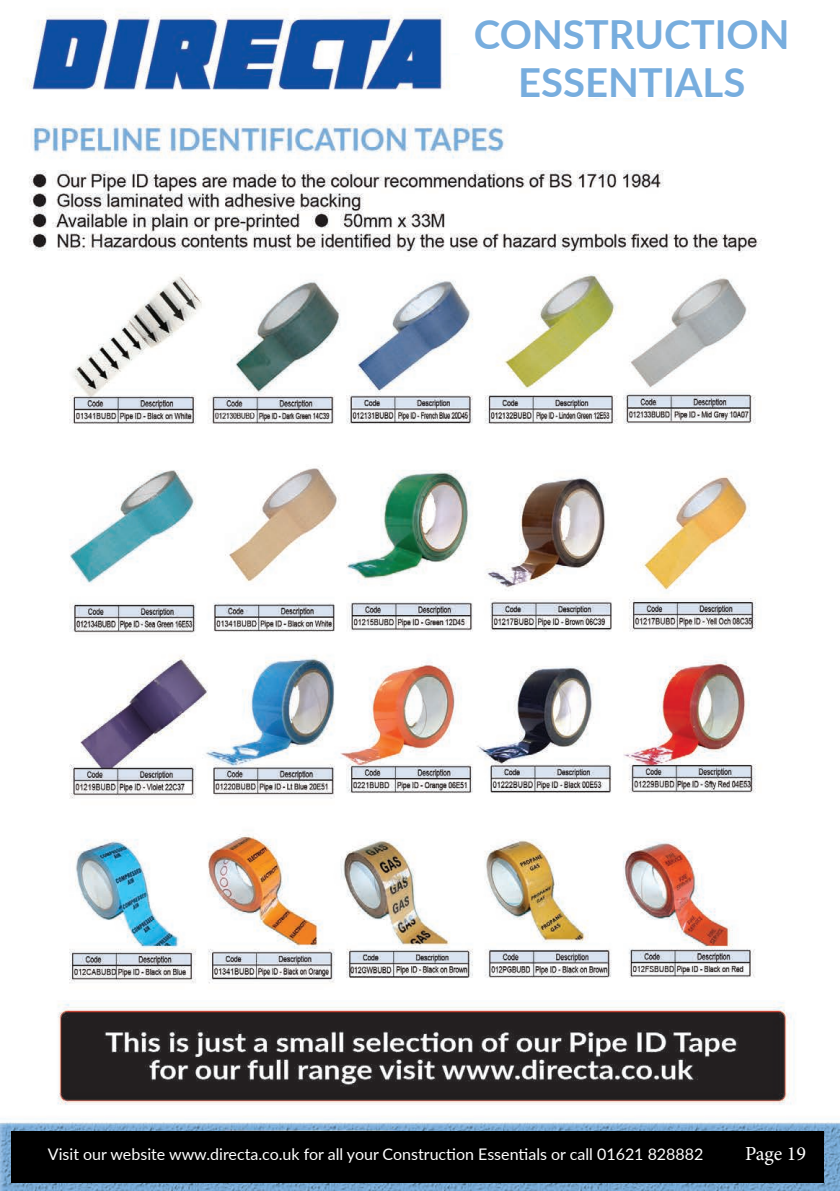
<style>
.page{position:relative;width:840px;height:1191px;background:#fff}
.page>*{position:absolute;margin:0;border:0;box-sizing:border-box;transform-origin:0 0}
.t1{font:700 40px "Lato";color:#77adde}
.t2{font:20px "Minion Pro";letter-spacing:-.01em;color:#fff}
.t3{font:16px "Lato";color:#fff}
.t4{font:16px "Minion Pro";letter-spacing:-.005em;color:#fff}
</style>
<div class="page">
<img style="left:0;top:9px;width:839px;height:1182px">
<div style="left:449px;top:7px;width:384px;height:46px;background:#fff"></div>
<div style="left:460px;top:53px;width:373px;height:45px;background:#fff"></div>
<div style="left:11px;top:1131px;width:812px;height:52px;background:#000"></div>
<p class="t1" style="left:473px;top:5px;width:317px">CONSTRUCTION</p>
<p class="t1" style="left:518px;top:53px;width:228px">ESSENTIALS</p>
<p class="t3" style="left:48px;top:1142px;width:656px">Visit our website www.directa.co.uk for all your Construction Essentials or call 01621 828882</p>
<p class="t2" style="left:744px;top:1139px;width:62px">Page 19</p>
<p class="t2" style="left:766px;top:1145px;width:53px">Page 3</p>
<p class="t4" style="left:764px;top:1147px;width:50px">Page 19</p>
<p class="t2" style="left:759px;top:1147px;width:53px">Page 5</p>
</div>
